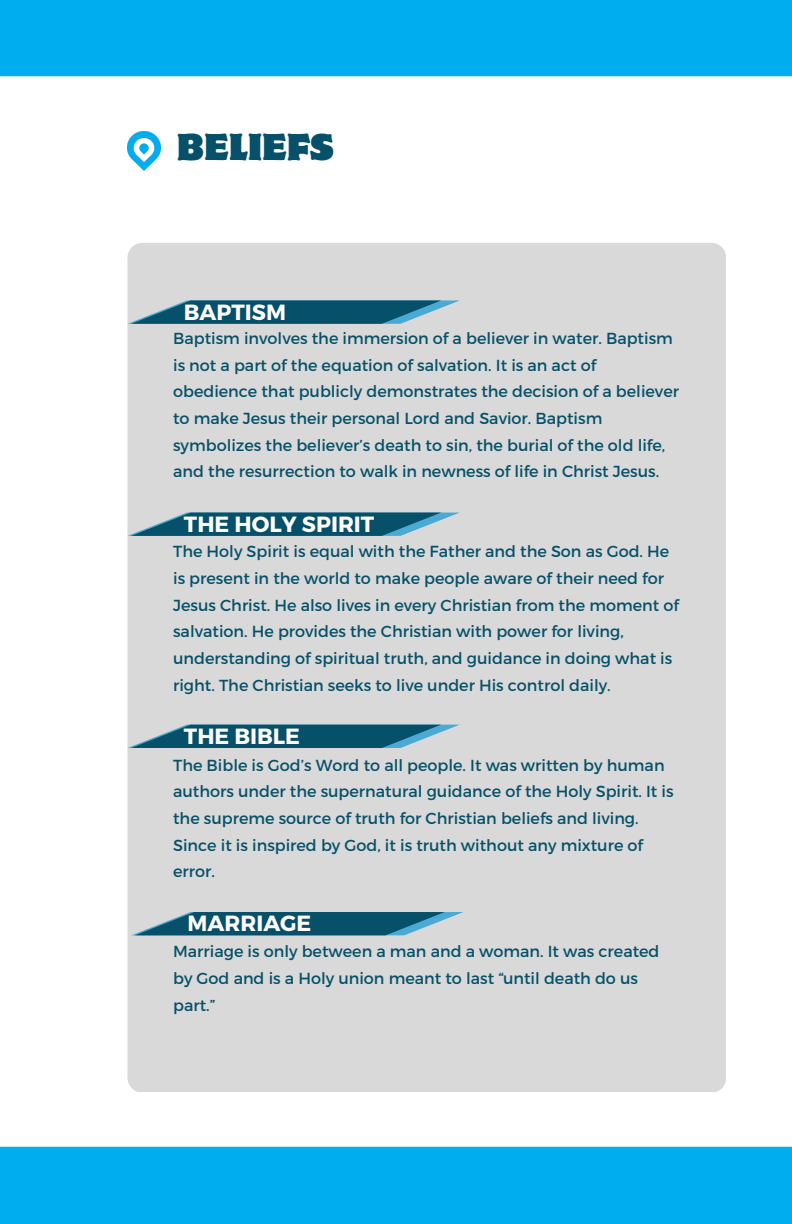
<style>
.page{position:relative;width:792px;height:1224px;background:#fff}
.page>*{position:absolute;margin:0;border:0;box-sizing:border-box;transform-origin:0 0}
.t1{font:33.2px "Motter Corpus ITC Std";color:#065169}
.t2{font:700 22px "Montserrat";color:#fffaf7}
.t3{font:16px/26.6px "Montserrat";color:#065169}
</style>
<div class="page">
<div style="left:0;top:1147px;width:792px;height:77px;background:#00aeef"></div>
<div style="left:0;top:0;width:792px;height:76px;background:#00aeef"></div>
<img style="left:127px;top:131px;width:33px;height:39px">
<div style="left:127px;top:243px;width:599px;height:849px;background:#d9d9d9"></div>
<svg style="left:131px;top:912px;width:333px;height:23px"></svg>
<svg style="left:127px;top:725px;width:333px;height:23px"></svg>
<svg style="left:127px;top:513px;width:333px;height:23px"></svg>
<svg style="left:127px;top:300px;width:333px;height:24px"></svg>
<p class="t1" style="left:177px;top:134px;width:158px">BELIEFS</p>
<h2 class="t2" style="left:184px;top:297px;width:104px">BAPTISM</h2>
<h1 class="t3" style="left:173px;top:324px;width:507px">Baptism involves the immersion of a believer in water. Baptism is not a part of the equation of salvation. It is an act of obedience that publicly demonstrates the decision of a believer to make Jesus their personal Lord and Savior. Baptism symbolizes the believer’s death to sin, the burial of the old life, and the resurrection to walk in newness of life in Christ Jesus.</h1>
<h2 class="t2" style="left:184px;top:510px;width:192px">THE HOLY SPIRIT</h2>
<h2 class="t3" style="left:173px;top:538px;width:507px">The Holy Spirit is equal with the Father and the Son as God. He is present in the world to make people aware of their need for Jesus Christ. He also lives in every Christian from the moment of salvation. He provides the Christian with power for living, understanding of spiritual truth, and guidance in doing what is right. The Christian seeks to live under His control daily.</h2>
<p class="t2" style="left:184px;top:722px;width:118px">THE BIBLE</p>
<p class="t3" style="left:173px;top:751px;width:502px">The Bible is God’s Word to all people. It was written by human authors under the supernatural guidance of the Holy Spirit. It is the supreme source of truth for Christian beliefs and living.<br>Since it is inspired by God, it is truth without any mixture of error.</p>
<p class="t2" style="left:188px;top:909px;width:125px">MARRIAGE</p>
<p class="t3" style="left:173px;top:938px;width:488px">Marriage is only between a man and a woman. It was created by God and is a Holy union meant to last “until death do us part.”</p>
</div>
